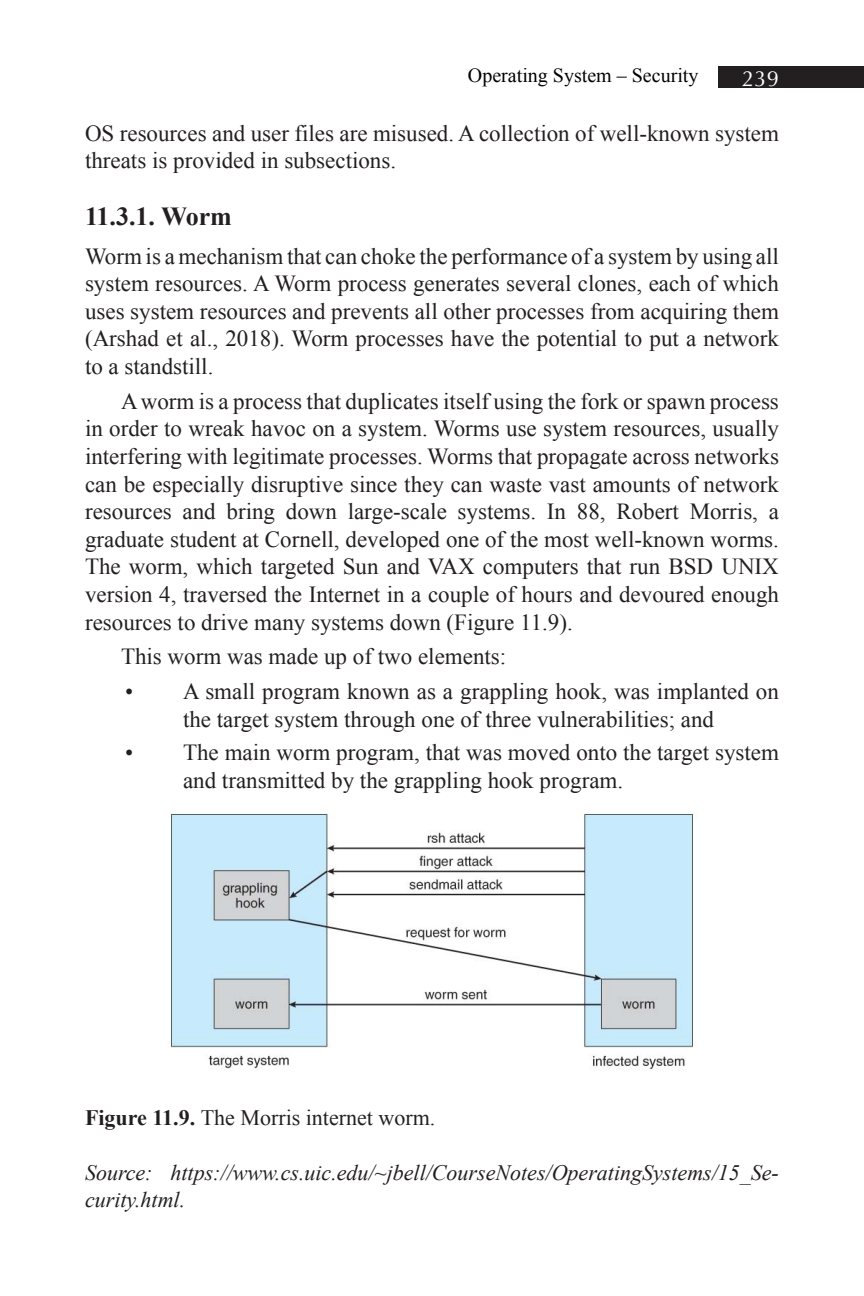
<style>
.page{position:relative;width:864px;height:1296px;background:#fff}
.page>*{position:absolute;margin:0;border:0;box-sizing:border-box;transform-origin:0 0}
.t1{font:700 26px "Times New Roman";letter-spacing:-.03em;color:#231f20}
.t2{font:23px/27.6px "Times New Roman";color:#231f20}
.t3{font:italic 22px/26.4px "Times New Roman";color:#231f20}
.t4{font:22px "Times New Roman";color:#231f20}
.t5{font:22px "Optima";color:#fff}
.t6{font:20px "Times New Roman";color:#000}
.s1{font-weight:700}
</style>
<div class="page">
<div style="left:718px;top:66px;width:146px;height:22px;background:#231f20"></div>
<img style="left:170px;top:813px;width:524px;height:256px">
<p class="t6" style="left:468px;top:61px;width:232px">Operating System – Security</p>
<p class="t5" style="left:742px;top:66px;width:38px">239</p>
<p class="t2" style="left:85px;top:119px;width:695px">OS resources and user files are misused. A collection of well-known system threats is provided in subsections.</p>
<p class="t1" style="left:85px;top:198px;width:148px">11.3.1. Worm</p>
<p class="t2" style="left:85px;top:242px;width:695px;text-align:justify">Worm is a mechanism that can choke the performance of a system by using all system resources. A Worm process generates several clones, each of which uses system resources and prevents all other processes from acquiring them (Arshad et al., 2018). Worm processes have the potential to put a network to a standstill.</p>
<p class="t2" style="left:85px;top:387px;width:695px;text-align:justify;text-indent:36px">A worm is a process that duplicates itself using the fork or spawn process in order to wreak havoc on a system. Worms use system resources, usually interfering with legitimate processes. Worms that propagate across networks can be especially disruptive since they can waste vast amounts of network resources and bring down large-scale systems. In 88, Robert Morris, a graduate student at Cornell, developed one of the most well-known worms.<br>The worm, which targeted Sun and VAX computers that run BSD UNIX version 4, traversed the Internet in a couple of hours and devoured enough resources to drive many systems down (Figure 11.9).</p>
<p class="t2" style="left:121px;top:643px;width:387px">This worm was made up of two elements:</p>
<p class="t2" style="left:125px;top:677px;width:655px;text-align:center">• A small program known as a grappling hook, was implanted on the target system through one of three vulnerabilities; and</p>
<p class="t2" style="left:183px;top:738px;width:597px;text-indent:-58px">• The main worm program, that was moved onto the target system and transmitted by the grappling hook program.</p>
<p class="t4" style="left:85px;top:1103px;width:352px"><span class="s1">Figure 11.9.</span> The Morris internet worm.</p>
<p class="t3" style="left:85px;top:1159px;width:695px">Source: https://www.cs.uic.edu/~jbell/CourseNotes/OperatingSystems/15_Se&shy;curity.html.</p>
</div>
